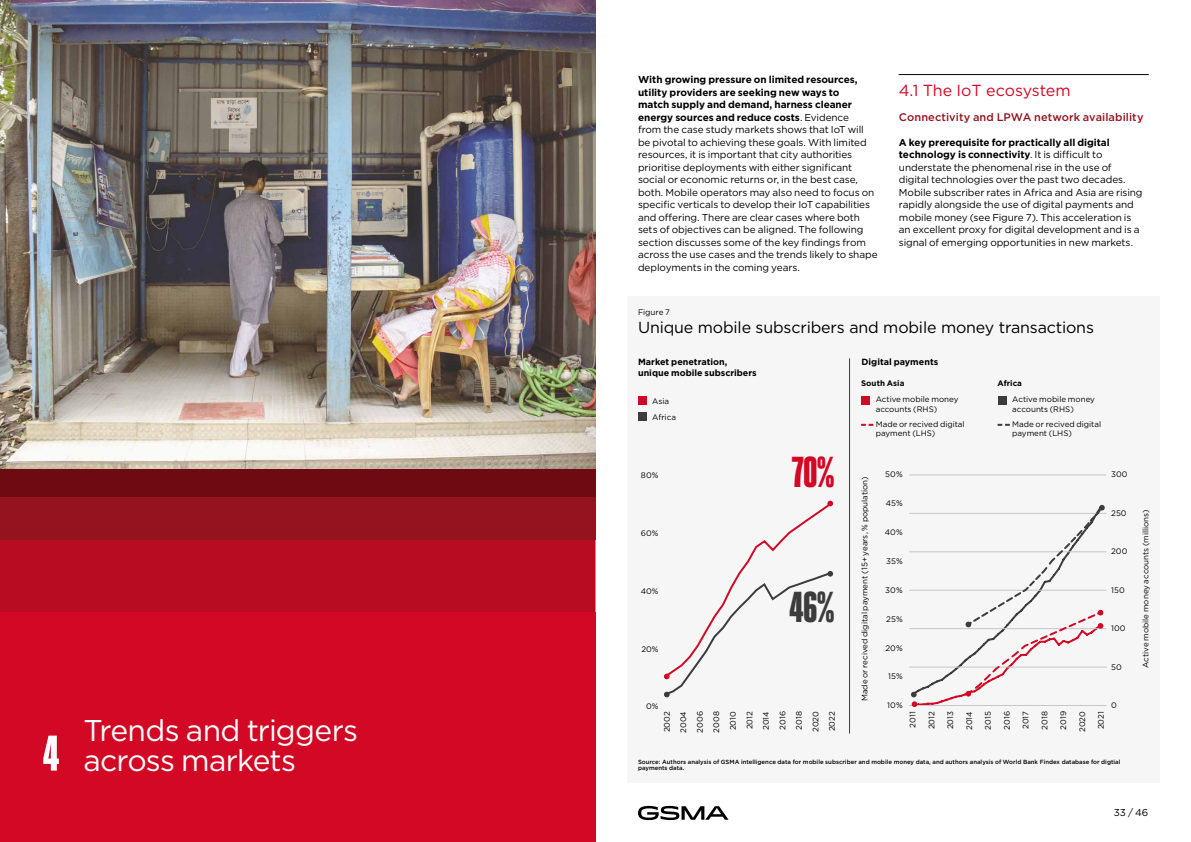
<style>
.page{position:relative;width:1191px;height:842px;background:#fff}
.page>*{position:absolute;margin:0;border:0;box-sizing:border-box;transform-origin:0 0}
.t1{font:900 43.2px "Heroic Condensed";color:#d20824}
.t2{font:900 43.2px "Heroic Condensed";color:#3d3c3c}
.t3{font:30px/30px "Gotham";letter-spacing:-.025em;color:#fff}
.t4{font:16px "Gotham";letter-spacing:-.01em;color:#000}
.t5{font:16px "Gotham";letter-spacing:-.005em;color:#d20824}
.t6{font:500 11px "Gotham";letter-spacing:.005em;color:#94131f}
.t7{font:10px/12.5px "Gotham";letter-spacing:-.01em;color:#000}
.t8{font:700 9px/11px "Gotham";color:#000}
.t9{font:8px/16.5px "Gotham";color:#000}
.t10{font:700 8px "Gotham";letter-spacing:.005em;color:#000}
.t11{font:500 6px/6.6px "Gotham";color:#000}
.s1{font-family:"Heroic Condensed";font-weight:900;font-size:50px}
.s2{font-weight:700}
</style>
<div class="page">
<svg style="left:638px;top:806px;width:90px;height:14px"></svg>
<div style="left:627px;top:296px;width:532px;height:486px;background:#f6f6f6"></div>
<img style="left:0;top:0;width:595px;height:469px">
<div style="left:0;top:469px;width:595px;height:28px;background:#6e0a11"></div>
<div style="left:0;top:497px;width:595px;height:43px;background:#94131f"></div>
<div style="left:0;top:540px;width:595px;height:73px;background:#b80c23"></div>
<div style="left:0;top:612px;width:595px;height:230px;background:#d20824"></div>
<hr style="left:899px;top:74px;width:249px;height:1px;background:#000">
<hr style="left:849px;top:358px;width:1px;height:375px;background:#3d3c3c">
<div style="left:638px;top:397px;width:8px;height:8px;background:#d20824"></div>
<div style="left:638px;top:413px;width:8px;height:8px;background:#3d3c3c"></div>
<svg style="left:861px;top:424px;width:12px;height:2px"></svg>
<div style="left:861px;top:396px;width:9px;height:8px;background:#d20824"></div>
<div style="left:998px;top:396px;width:8px;height:8px;background:#3d3c3c"></div>
<svg style="left:997px;top:424px;width:12px;height:2px"></svg>
<svg style="left:664px;top:501px;width:169px;height:196px"></svg>
<hr style="left:909px;top:475px;width:197px;height:1px;background:#c6c6c6">
<hr style="left:909px;top:705px;width:197px;height:1px;background:#c6c6c6">
<hr style="left:909px;top:513px;width:197px;height:1px;background:#c6c6c6">
<hr style="left:909px;top:552px;width:197px;height:1px;background:#c6c6c6">
<hr style="left:909px;top:590px;width:197px;height:1px;background:#c6c6c6">
<hr style="left:909px;top:628px;width:197px;height:1px;background:#c6c6c6">
<hr style="left:909px;top:667px;width:197px;height:1px;background:#c6c6c6">
<svg style="left:911px;top:504px;width:193px;height:203px"></svg>
<h2 class="t3" style="left:43px;top:715px;width:317px;text-indent:41px">Trends and triggers<br><span class="s1">4</span> across markets</h2>
<p class="t7" style="left:638px;top:73px;width:241px"><span class="s2">With growing pressure on limited resources, utility providers are seeking new ways to<br>match supply and demand, harness cleaner energy sources and reduce costs</span>. Evidence<br>from the case study markets shows that IoT will be pivotal to achieving these goals. With limited resources, it is important that city authorities prioritise deployments with either significant social or economic returns or, in the best case, both. Mobile operators may also need to focus on specific verticals to develop their IoT capabilities and offering. There are clear cases where both sets of objectives can be aligned. The following section discusses some of the key findings from across the use cases and the trends likely to shape deployments in the coming years.</p>
<h3 class="t5" style="left:899px;top:80px;width:173px">4.1 The IoT ecosystem</h3>
<p class="t6" style="left:899px;top:110px;width:246px">Connectivity and LPWA network availability</p>
<p class="t7" style="left:899px;top:136px;width:245px"><span class="s2">A key prerequisite for practically all digital technology is connectivity</span>. It is difficult to understate the phenomenal rise in the use of digital technologies over the past two decades.<br>Mobile subscriber rates in Africa and Asia are rising rapidly alongside the use of digital payments and mobile money (see Figure 7). This acceleration is an excellent proxy for digital development and is a signal of emerging opportunities in new markets.</p>
<p class="t9" style="left:638px;top:304px;width:33px">Figure 7</p>
<h3 class="t4" style="left:638px;top:317px;width:457px">Unique mobile subscribers and mobile money transactions</h3>
<p class="t8" style="left:638px;top:356px;width:120px">Market penetration, unique mobile subscribers</p>
<p class="t9" style="left:652px;top:393px;width:25px;line-height:15.8px">Asia<br>Africa</p>
<p class="t8" style="left:861px;top:356px;width:78px">Digital payments</p>
<p class="t9" style="left:875px;top:395px;width:84px;line-height:9.4px">Active mobile money accounts (RHS)</p>
<p class="t9" style="left:875px;top:419px;width:91px;line-height:9.4px">Made or recived digital payment (LHS)</p>
<p class="t10" style="left:861px;top:378px;width:45px">South Asia</p>
<p class="t10" style="left:997px;top:378px;width:26px">Africa</p>
<p class="t9" style="left:1012px;top:395px;width:84px;line-height:9.4px">Active mobile money accounts (RHS)</p>
<p class="t9" style="left:1012px;top:419px;width:91px;line-height:9.4px">Made or recived digital payment (LHS)</p>
<p class="t9" style="left:641px;top:467px;width:19px">80%</p>
<p class="t9" style="left:641px;top:525px;width:19px">60%</p>
<p class="t9" style="left:640px;top:583px;width:19px">40%</p>
<p class="t9" style="left:641px;top:640px;width:19px">20%</p>
<h1 class="t1" style="left:791px;top:449px;width:45px">70%</h1>
<h1 class="t2" style="left:789px;top:583px;width:47px">46%</h1>
<p class="t9" style="left:856px;top:701px;width:226px;rotate:-90deg">Made or recived digital payment (15+ years, % population)</p>
<p class="t9" style="left:885px;top:466px;width:19px">50%</p>
<p class="t9" style="left:886px;top:495px;width:18px">45%</p>
<p class="t9" style="left:884px;top:524px;width:19px">40%</p>
<p class="t9" style="left:886px;top:553px;width:18px">35%</p>
<p class="t9" style="left:885px;top:582px;width:19px">30%</p>
<p class="t9" style="left:886px;top:610px;width:18px">25%</p>
<p class="t9" style="left:885px;top:639px;width:19px">20%</p>
<p class="t9" style="left:888px;top:668px;width:16px">15%</p>
<p class="t9" style="left:1111px;top:466px;width:18px">300</p>
<p class="t9" style="left:1111px;top:505px;width:17px">250</p>
<p class="t9" style="left:1111px;top:543px;width:18px">200</p>
<p class="t9" style="left:1111px;top:582px;width:15px">150</p>
<p class="t9" style="left:1111px;top:620px;width:16px">100</p>
<p class="t9" style="left:1111px;top:659px;width:12px">50</p>
<p class="t9" style="left:646px;top:698px;width:14px">0%</p>
<p class="t9" style="left:887px;top:697px;width:17px">10%</p>
<p class="t9" style="left:1111px;top:697px;width:7px">0</p>
<p class="t9" style="left:658px;top:733px;width:23px;text-align:center;rotate:-90deg">2002<br>2004<br>2006<br>2008<br>2010<br>2012<br>2014<br>2016<br>2018<br>2020<br>2022</p>
<p class="t9" style="left:904px;top:727px;width:18px;rotate:-90deg">2011</p>
<p class="t9" style="left:923px;top:729px;width:20px;rotate:-90deg">2012</p>
<p class="t9" style="left:942px;top:729px;width:20px;rotate:-90deg">2013</p>
<p class="t9" style="left:960px;top:730px;width:20px;rotate:-90deg">2014</p>
<p class="t9" style="left:979px;top:729px;width:20px;rotate:-90deg">2015</p>
<p class="t9" style="left:998px;top:730px;width:20px;rotate:-90deg">2016</p>
<p class="t9" style="left:1017px;top:729px;width:20px;rotate:-90deg">2017</p>
<p class="t9" style="left:1036px;top:730px;width:20px;rotate:-90deg">2018</p>
<p class="t9" style="left:1055px;top:730px;width:20px;rotate:-90deg">2019</p>
<p class="t9" style="left:1073px;top:732px;width:22px;rotate:-90deg">2020</p>
<p class="t9" style="left:1092px;top:729px;width:20px;rotate:-90deg">2021</p>
<p class="t11" style="left:638px;top:758px;width:484px">Source: Authors analysis of GSMA intelligence data for mobile subscriber and mobile money data, and authors analysis of World Bank Findex database for digtial payments data.</p>
<p class="t9" style="left:1137px;top:668px;width:159px;rotate:-90deg">Active mobile money accounts (millions)</p>
<p class="t7" style="left:1113px;top:806px;width:36px">33 / 46</p>
</div>
